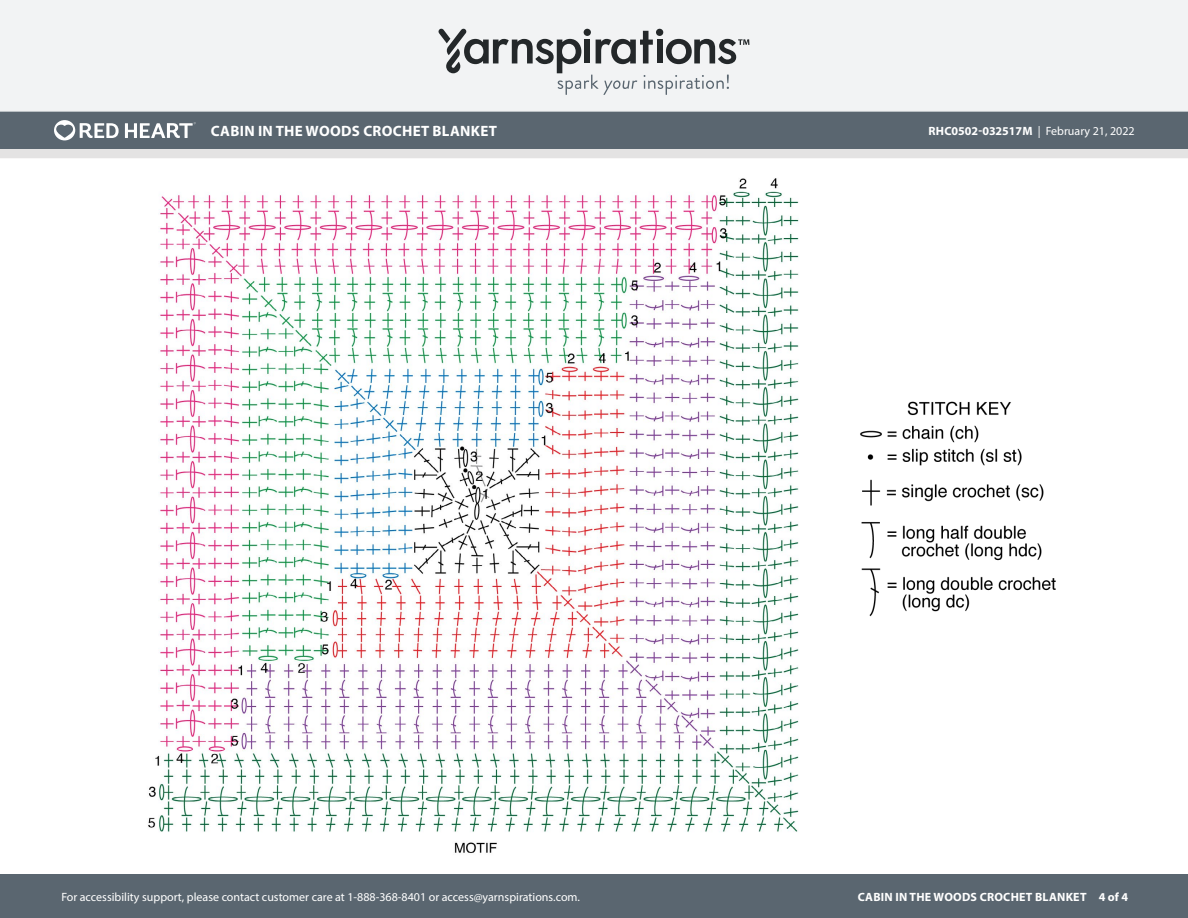
<style>
.page{position:relative;width:1188px;height:918px;background:#fff}
.page>*{position:absolute;margin:0;border:0;box-sizing:border-box;transform-origin:0 0}
.t1{font:700 15px "Myriad Pro";letter-spacing:.02em;color:#fff}
.t2{font:12px "Myriad Pro";color:#fff}
.t3{font:700 12px "Myriad Pro";letter-spacing:.02em;color:#fff}
.s1{font-weight:700}
</style>
<div class="page">
<div style="left:0;top:875px;width:1188px;height:43px;background:#5a6670"></div>
<div style="left:0;top:149px;width:1188px;height:9px;background:#e4e3e3"></div>
<div style="left:0;top:111px;width:1188px;height:38px;background:#5a6670"></div>
<div style="left:0;top:0;width:1188px;height:112px;background:#f2f3f4"></div>
<svg style="left:438px;top:29px;width:311px;height:66px"></svg>
<svg style="left:54px;top:120px;width:65px;height:20px"></svg>
<svg style="left:125px;top:122px;width:71px;height:16px"></svg>
<img style="left:148px;top:178px;width:651px;height:675px">
<img style="left:860px;top:401px;width:196px;height:216px">
<p class="t1" style="left:211px;top:121px;width:288px">CABIN IN THE WOODS CROCHET BLANKET</p>
<p class="t2" style="left:928px;top:124px;width:208px"><span class="s1">RHC0502-032517M</span> | February 21, 2022</p>
<p class="t2" style="left:61px;top:889px;width:520px">For accessibility support, please contact customer care at 1-888-368-8401 or access@yarnspirations.com.</p>
<p class="t3" style="left:858px;top:889px;width:272px">CABIN IN THE WOODS CROCHET BLANKET 4 of 4</p>
</div>
